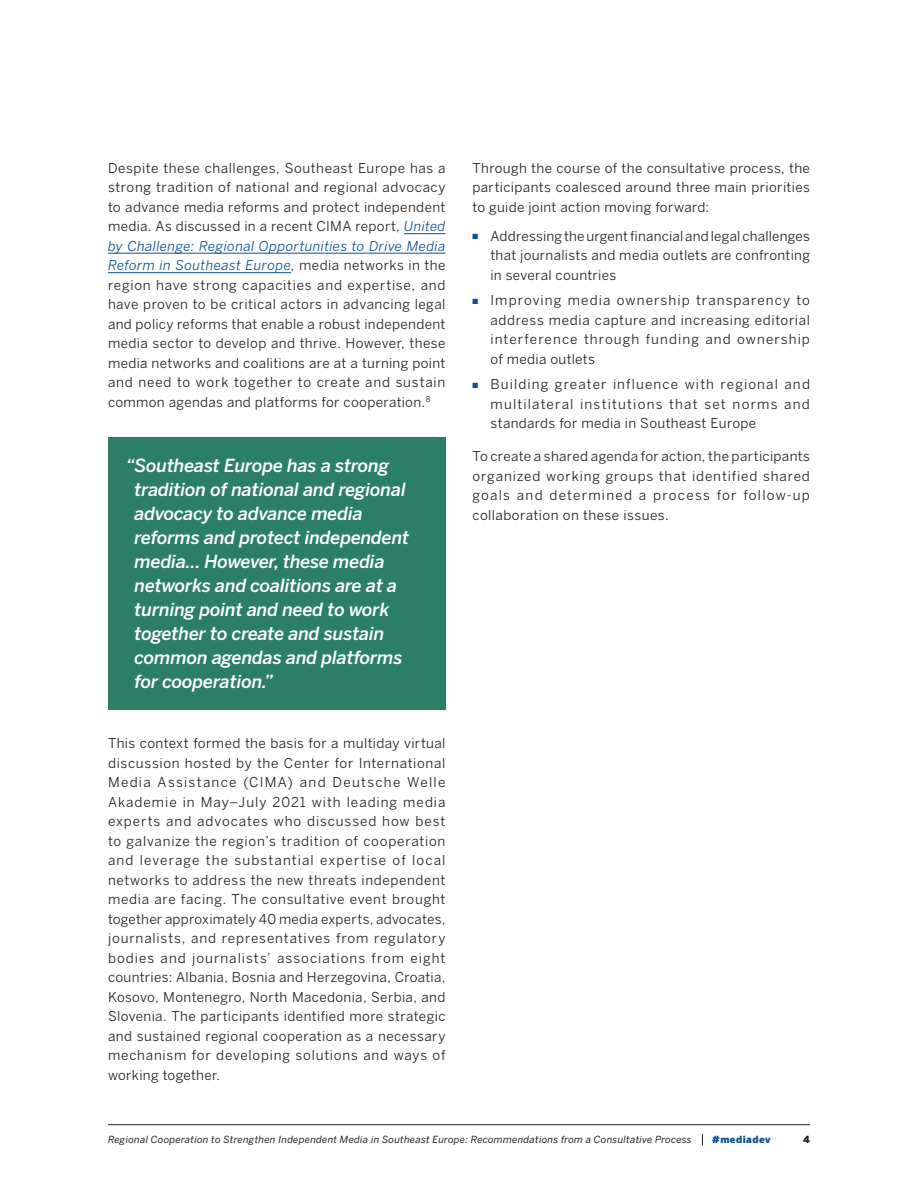
<style>
.page{position:relative;width:918px;height:1188px;background:#fff}
.page>*{position:absolute;margin:0;border:0;box-sizing:border-box;transform-origin:0 0}
.pull_quote{font:italic 500 18px/24px "Benton Sans";letter-spacing:-.01em;color:#fff}
.body{font:13.5px/19.5px "Benton Sans";letter-spacing:.025em;color:#231f20;text-align:justify}
.t1{font:italic 9.75px "Benton Sans";letter-spacing:.025em;color:#231f20}
.t2{font:900 9.75px "Benton Sans";letter-spacing:.045em;color:#0f5091}
.t3{font:900 9.75px "Benton Sans";color:#231f20}
.s1{font-style:italic;color:#0f5091}
.s2{color:#0f5091}
</style>
<div class="page">
<hr style="left:108px;top:1124px;width:702px;height:1px;background:#231f20">
<svg style="left:702px;top:1134px;width:1px;height:12px"></svg>
<hr style="left:404px;top:233px;width:42px;height:1px;background:#0f5091">
<hr style="left:108px;top:253px;width:338px;height:1px;background:#0f5091">
<hr style="left:108px;top:272px;width:183px;height:1px;background:#0f5091">
<div style="left:108px;top:437px;width:338px;height:272px;background:#2b7f66"></div>
<p class="body" style="left:108px;top:158px;width:339px">Despite these challenges, Southeast Europe has a strong tradition of national and regional advocacy to advance media reforms and protect independent media. As discussed in a recent CIMA report, <span class="s1">United by Challenge: Regional Opportunities to Drive Media Reform in Southeast Europe</span>, media networks in the region have strong capacities and expertise, and have proven to be critical actors in advancing legal and policy reforms that enable a robust independent media sector to develop and thrive. However, these media networks and coalitions are at a turning point and need to work together to create and sustain common agendas and platforms for cooperation. <sup>8</sup></p>
<p class="pull_quote" style="left:135px;top:454px;width:276px;text-indent:-9px">“Southeast Europe has a strong tradition of national and regional advocacy to advance media reforms and protect independent media… However, these media networks and coalitions are at a turning point and need to work together to create and sustain common agendas and platforms for cooperation.”</p>
<p class="body" style="left:108px;top:734px;width:339px">This context formed the basis for a multiday virtual discussion hosted by the Center for International Media Assistance (CIMA) and Deutsche Welle Akademie in May–July 2021 with leading media experts and advocates who discussed how best to galvanize the region’s tradition of cooperation and leverage the substantial expertise of local networks to address the new threats independent media are facing. The consultative event brought together approximately 40 media experts, advocates, journalists, and representatives from regulatory bodies and journalists’ associations from eight countries: Albania, Bosnia and Herzegovina, Croatia, Kosovo, Montenegro, North Macedonia, Serbia, and Slovenia. The participants identified more strategic and sustained regional cooperation as a necessary mechanism for developing solutions and ways of working together.</p>
<p class="body" style="left:472px;top:158px;width:339px">Through the course of the consultative process, the participants coalesced around three main priorities to guide joint action moving forward:</p>
<p class="body" style="left:490px;top:226px;width:321px;text-indent:-18px"><span class="s2">■</span> Addressing the urgent financial and legal challenges that journalists and media outlets are confronting in several countries</p>
<p class="body" style="left:490px;top:291px;width:321px;text-indent:-18px"><span class="s2">■</span> Improving media ownership transparency to address media capture and increasing editorial interference through funding and ownership of media outlets</p>
<p class="body" style="left:490px;top:375px;width:321px;text-indent:-18px"><span class="s2">■</span> Building greater influence with regional and multilateral institutions that set norms and standards for media in Southeast Europe</p>
<p class="body" style="left:472px;top:447px;width:339px">To create a shared agenda for action, the participants organized working groups that identified shared goals and determined a process for follow-up collaboration on these issues.</p>
<p class="t1" style="left:108px;top:1133px;width:585px">Regional Cooperation to Strengthen Independent Media in Southeast Europe: Recommendations from a Consultative Process</p>
<p class="t2" style="left:712px;top:1133px;width:60px">#mediadev</p>
<p class="t3" style="left:803px;top:1133px;width:8px">4</p>
</div>
